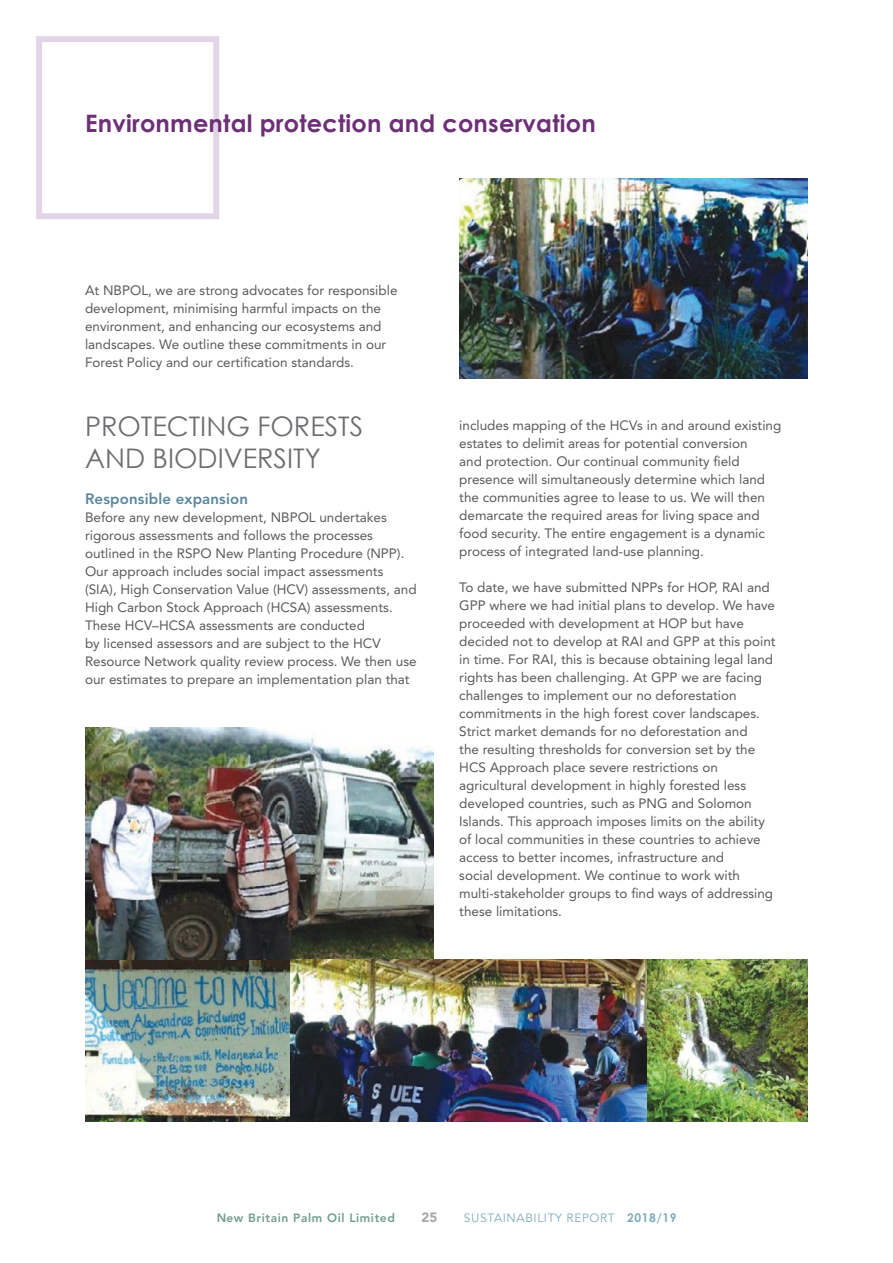
<style>
.page{position:relative;width:893px;height:1263px;background:#fff}
.page>*{position:absolute;margin:0;border:0;box-sizing:border-box;transform-origin:0 0}
.t1{font:27px/32.4px "Century Gothic";color:#6d6e71}
.t2{font:700 24px "Century Gothic";letter-spacing:.01em;color:#6d3076}
.t3{font:800 15px "Avenir LT Std";letter-spacing:.01em;color:#59879d}
.t4{font:13.5px/18px "Avenir LT Std";color:#58595b}
.t5{font:900 13.5px "Avenir LT Std";color:#a7a9ac}
.t6{font:12px "Avenir LT Std";letter-spacing:.05em;color:#28758c}
.t7{font:800 12px "Avenir LT Std";letter-spacing:.05em;color:#125a40}
.s1{font-family:"Century Gothic";font-weight:700}
</style>
<div class="page">
<div style="left:36px;top:36px;width:183px;height:183px;border:6px solid #bc9bc9"></div>
<img style="left:85px;top:727px;width:349px;height:232px">
<img style="left:85px;top:959px;width:723px;height:162px">
<img style="left:459px;top:179px;width:349px;height:199px">
<h2 class="t2" style="left:85px;top:108px;width:512px">Environmental protection and conservation</h2>
<p class="t4" style="left:85px;top:282px;width:314px">At NBPOL, we are strong advocates for responsible development, minimising harmful impacts on the environment, and enhancing our ecosystems and landscapes. We outline these commitments in our Forest Policy and our certification standards.</p>
<h1 class="t1" style="left:85px;top:410px;width:280px">PROTECTING FORESTS<br>AND BIODIVERSITY</h1>
<p class="t3" style="left:85px;top:490px;width:164px">Responsible expansion</p>
<p class="t4" style="left:85px;top:509px;width:333px">Before any new development, NBPOL undertakes rigorous assessments and follows the processes outlined in the RSPO New Planting Procedure (NPP).<br>Our approach includes social impact assessments (SIA), High Conservation Value (HCV) assessments, and High Carbon Stock Approach (HCSA) assessments.<br>These HCV–HCSA assessments are conducted<br>by licensed assessors and are subject to the HCV Resource Network quality review process. We then use our estimates to prepare an implementation plan that</p>
<p class="t4" style="left:459px;top:417px;width:324px">includes mapping of the HCVs in and around existing estates to delimit areas for potential conversion<br>and protection. Our continual community field presence will simultaneously determine which land the communities agree to lease to us. We will then demarcate the required areas for living space and food security. The entire engagement is a dynamic process of integrated land-use planning.</p>
<p class="t4" style="left:459px;top:579px;width:318px">To date, we have submitted NPPs for HOP, RAI and GPP where we had initial plans to develop. We have proceeded with development at HOP but have decided not to develop at RAI and GPP at this point in time. For RAI, this is because obtaining legal land rights has been challenging. At GPP we are facing challenges to implement our no deforestation commitments in the high forest cover landscapes.<br>Strict market demands for no deforestation and<br>the resulting thresholds for conversion set by the HCS Approach place severe restrictions on agricultural development in highly forested less developed countries, such as PNG and Solomon Islands. This approach imposes limits on the ability of local communities in these countries to achieve access to better incomes, infrastructure and<br>social development. We continue to work with multi-stakeholder groups to find ways of addressing these limitations.</p>
<p class="t7" style="left:216px;top:1210px;width:180px">New Britain Palm Oil Limited</p>
<p class="t5" style="left:422px;top:1209px;width:17px">25</p>
<p class="t6" style="left:464px;top:1210px;width:214px">SUSTAINABILITY REPORT <span class="s1">2018/19</span></p>
</div>
